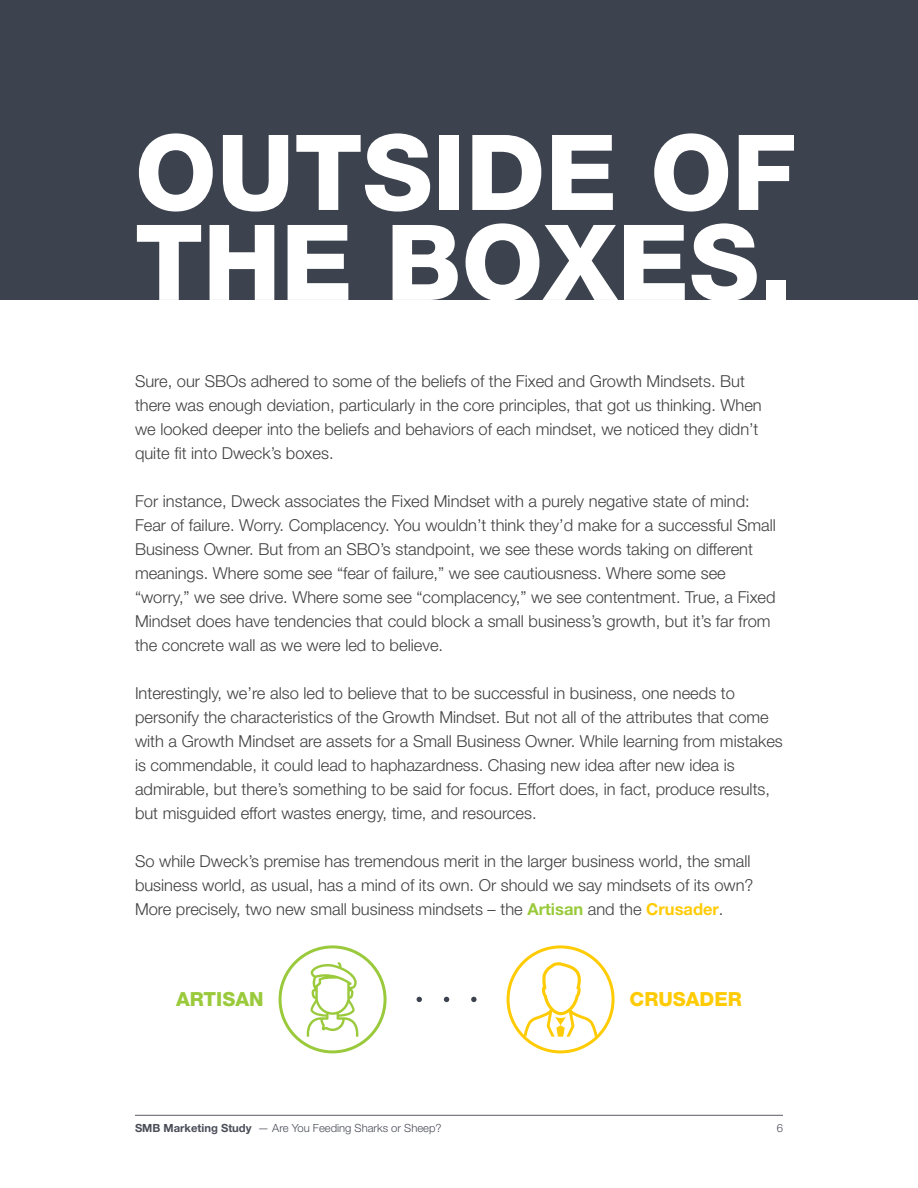
<style>
.page{position:relative;width:918px;height:1188px;background:#fff}
.page>*{position:absolute;margin:0;border:0;box-sizing:border-box;transform-origin:0 0}
.t1{font:800 105px/90px "Helvetica Neue LT Std";color:#fff}
.t2{font:800 19.5px "Helvetica Neue LT Std";color:#ffcb05}
.t3{font:800 19.5px "Helvetica Neue LT Std";color:#9aca3c}
.t4{font:300 16.5px/24px "Helvetica Neue LT Std";color:#414042}
.t5{font:300 11.25px "Helvetica Neue LT Std";color:#4a4d58}
.s1{font-weight:700;color:#9aca3c}
.s2{font-weight:700;color:#ffcb05}
.s3{font-weight:700}
</style>
<div class="page">
<hr style="left:135px;top:1115px;width:648px;height:1px;background:#595a64">
<div style="left:0;top:0;width:918px;height:300px;background:#3c424e"></div>
<svg style="left:307px;top:962px;width:51px;height:75px"></svg>
<div style="left:279px;top:945px;width:108px;height:108px;border:3px solid #9aca3c;border-radius:50%"></div>
<svg style="left:523px;top:962px;width:75px;height:75px"></svg>
<div style="left:507px;top:945px;width:108px;height:108px;border:3px solid #ffcb05;border-radius:50%"></div>
<svg style="left:417px;top:997px;width:5px;height:5px"></svg>
<svg style="left:444px;top:997px;width:5px;height:5px"></svg>
<svg style="left:471px;top:997px;width:6px;height:5px"></svg>
<h1 class="t1" style="left:135px;top:127px;width:663px">OUTSIDE OF<br>THE BOXES.</h1>
<p class="t4" style="left:135px;top:369px;width:628px">Sure, our SBOs adhered to some of the beliefs of the Fixed and Growth Mindsets. But there was enough deviation, particularly in the core principles, that got us thinking. When we looked deeper into the beliefs and behaviors of each mindset, we noticed they didn’t quite fit into Dweck’s boxes.</p>
<p class="t4" style="left:135px;top:489px;width:642px">For instance, Dweck associates the Fixed Mindset with a purely negative state of mind:<br>Fear of failure. Worry. Complacency. You wouldn’t think they’d make for a successful Small Business Owner. But from an SBO’s standpoint, we see these words taking on different meanings. Where some see “fear of failure,” we see cautiousness. Where some see “worry,” we see drive. Where some see “complacency,” we see contentment. True, a Fixed Mindset does have tendencies that could block a small business’s growth, but it’s far from the concrete wall as we were led to believe.</p>
<p class="t4" style="left:135px;top:681px;width:649px">Interestingly, we’re also led to believe that to be successful in business, one needs to personify the characteristics of the Growth Mindset. But not all of the attributes that come with a Growth Mindset are assets for a Small Business Owner. While learning from mistakes is commendable, it could lead to haphazardness. Chasing new idea after new idea is admirable, but there’s something to be said for focus. Effort does, in fact, produce results, but misguided effort wastes energy, time, and resources.</p>
<p class="t4" style="left:135px;top:849px;width:620px">So while Dweck’s premise has tremendous merit in the larger business world, the small business world, as usual, has a mind of its own. Or should we say mindsets of its own?<br>More precisely, two new small business mindsets – the <span class="s1">Artisan</span> and the <span class="s2">Crusader</span>.</p>
<p class="t3" style="left:176px;top:988px;width:89px">ARTISAN</p>
<p class="t2" style="left:630px;top:988px;width:114px">CRUSADER</p>
<p class="t5" style="left:135px;top:1121px;width:308px"><span class="s3">SMB Marketing Study</span> — Are You Feeding Sharks or Sheep?</p>
<p class="t5" style="left:777px;top:1121px;width:8px">6</p>
</div>
